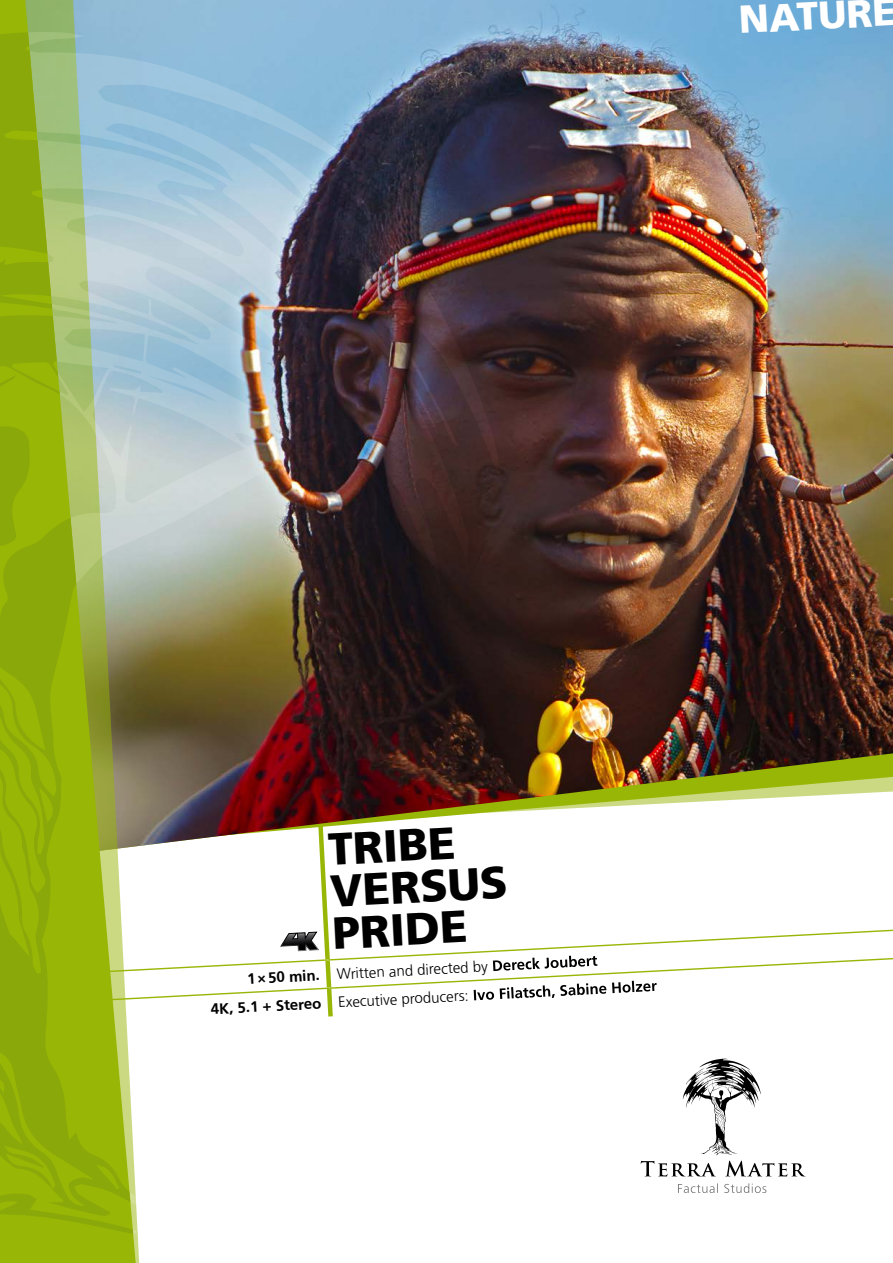
<style>
.page{position:relative;width:893px;height:1263px;background:#fff}
.page>*{position:absolute;margin:0;border:0;box-sizing:border-box;transform-origin:0 0}
.t1{font:900 45px/42px "Frutiger LT Std";color:#000}
.t2{font:900 39px "Frutiger LT Std";color:#fff}
.t3{font:300 15px/28.2px "Frutiger LT Std";color:#000}
.s1{font-weight:700}
.s2{font-weight:700;color:#fff}
</style>
<div class="page">
<img style="left:141px;top:0;width:752px;height:812px">
<img style="left:136px;top:30px;width:365px;height:1212px">
<svg style="left:0;top:0;width:136px;height:1263px;background:#94b651"></svg>
<svg style="left:0;top:30px;width:136px;height:1212px;background:#9ab43f"></svg>
<svg style="left:641px;top:1059px;width:164px;height:117px"></svg>
<svg style="left:678px;top:1183px;width:88px;height:10px"></svg>
<svg style="left:91px;top:821px;width:802px;height:200px"></svg>
<h2 class="t2" style="left:737px;top:-4px;width:159px;rotate:-3deg">NATURE</h2>
<h1 class="t1" style="left:327px;top:828px;width:179px;rotate:-3deg">TRIBE<br>VERSUS<br>PRIDE</h1>
<p class="t3" style="left:209px;top:967px;width:448px;text-indent:38px;rotate:-3deg"><span class="s1">1×50 min.</span> Written and directed by <span class="s2">Dereck Joubert<br></span><span class="s1">4K, 5.1 + Stereo</span> Executive producers: <span class="s2">Ivo Filatsch, Sabine Holzer</span></p>
</div>
